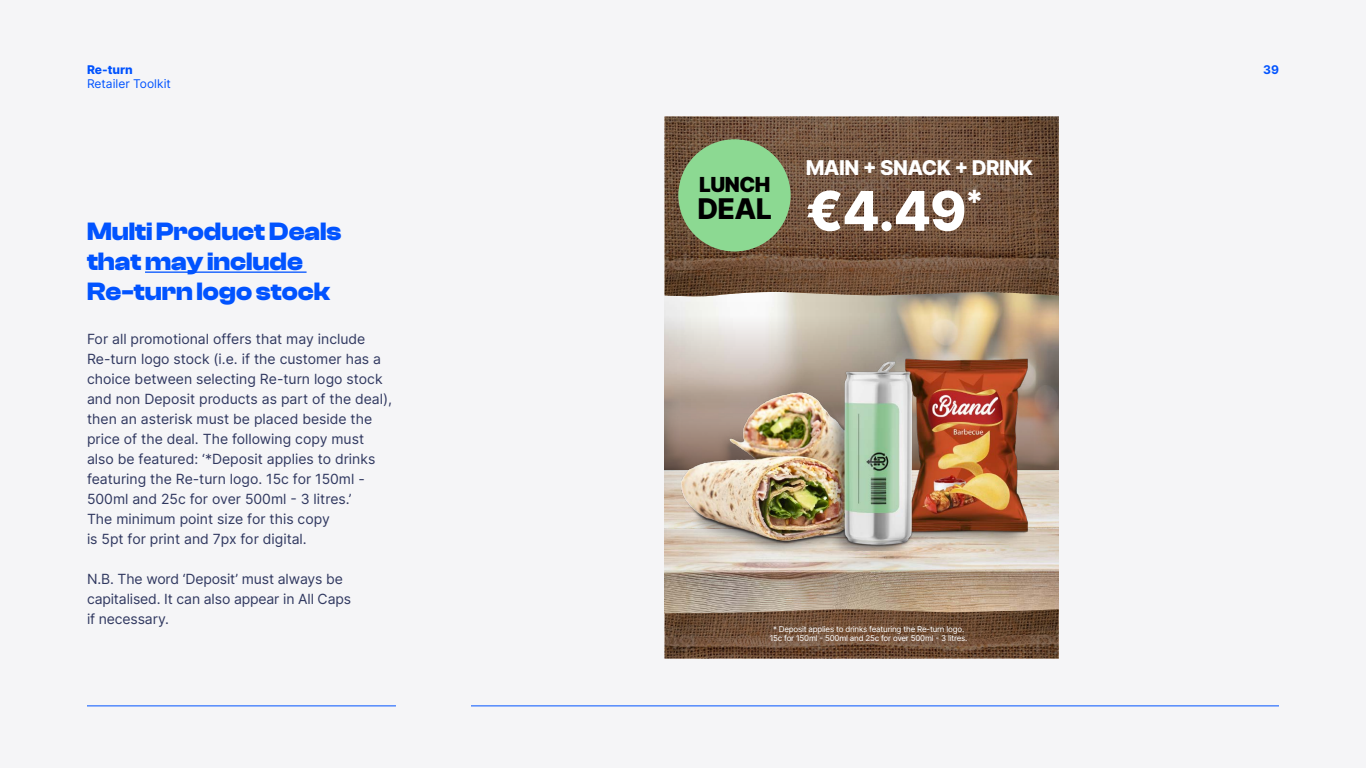
<style>
.page{position:relative;width:1366px;height:768px;background:#f5f5f7}
.page>*{position:absolute;margin:0;border:0;box-sizing:border-box;transform-origin:0 0}
.t1{font:800 54.7px "Inter";color:#fff}
.t2{font:800 28.5px "Inter";color:#000}
.t3{font:700 26px/30px "Clash Display";color:#0153ff}
.t4{font:900 20.7px "Inter";letter-spacing:-.025em;color:#000}
.t5{font:800 20.4px "Inter";letter-spacing:-.025em;color:#fff}
.t6{font:14px/20px "Inter";color:#303860}
.t7{font:12px "Inter";color:#0153ff}
.t8{font:800 12px "Inter";color:#0153ff}
.t9{font:700 12px "Inter";color:#0153ff}
.t10{font:8px/9px "Inter";letter-spacing:-.025em;color:#fff;text-align:center}
</style>
<div class="page">
<hr style="left:471px;top:706px;width:808px;height:1px;background:#0153ff">
<hr style="left:87px;top:706px;width:309px;height:1px;background:#0153ff">
<img style="left:665px;top:528px;width:394px;height:81px">
<img style="left:665px;top:297px;width:394px;height:231px">
<svg style="left:665px;top:316px;width:394px;height:153px;background:#a08d80"></svg>
<svg style="left:665px;top:116px;width:394px;height:181px;background:#6f513c"></svg>
<hr style="left:145px;top:272px;width:162px;height:1px;background:#0153ff">
<img style="left:681px;top:302px;width:352px;height:248px">
<div style="left:678px;top:139px;width:113px;height:112px;background:#8cd992;border-radius:50%"></div>
<svg style="left:665px;top:609px;width:394px;height:50px;background:#6f503a"></svg>
<p class="t8" style="left:87px;top:61px;width:47px">Re-turn</p>
<p class="t9" style="left:1263px;top:61px;width:17px">39</p>
<p class="t7" style="left:87px;top:75px;width:85px">Retailer Toolkit</p>
<h3 class="t3" style="left:87px;top:216px;width:256px">Multi Product Deals that may include<br>Re-turn logo stock</h3>
<p class="t6" style="left:87px;top:329px;width:307px">For all promotional offers that may include Re-turn logo stock (i.e. if the customer has a choice between selecting Re-turn logo stock and non Deposit products as part of the deal), then an asterisk must be placed beside the price of the deal. The following copy must also be featured: ‘*Deposit applies to drinks featuring the Re-turn logo. 15c for 150ml - 500ml and 25c for over 500ml - 3 litres.’<br>The minimum point size for this copy<br>is 5pt for print and 7px for digital.</p>
<p class="t6" style="left:87px;top:569px;width:266px">N.B. The word ‘Deposit’ must always be capitalised. It can also appear in All Caps if necessary.</p>
<h3 class="t4" style="left:699px;top:170px;width:73px">LUNCH</h3>
<h2 class="t2" style="left:697px;top:188px;width:76px">DEAL</h2>
<h3 class="t5" style="left:806px;top:152px;width:229px">MAIN + SNACK + DRINK</h3>
<h1 class="t1" style="left:806px;top:171px;width:180px">€4.49<sup>*</sup></h1>
<p class="t10" style="left:770px;top:624px;width:199px">* Deposit applies to drinks featuring the Re-turn logo.<br>15c for 150ml - 500ml and 25c for over 500ml - 3 litres.</p>
</div>
